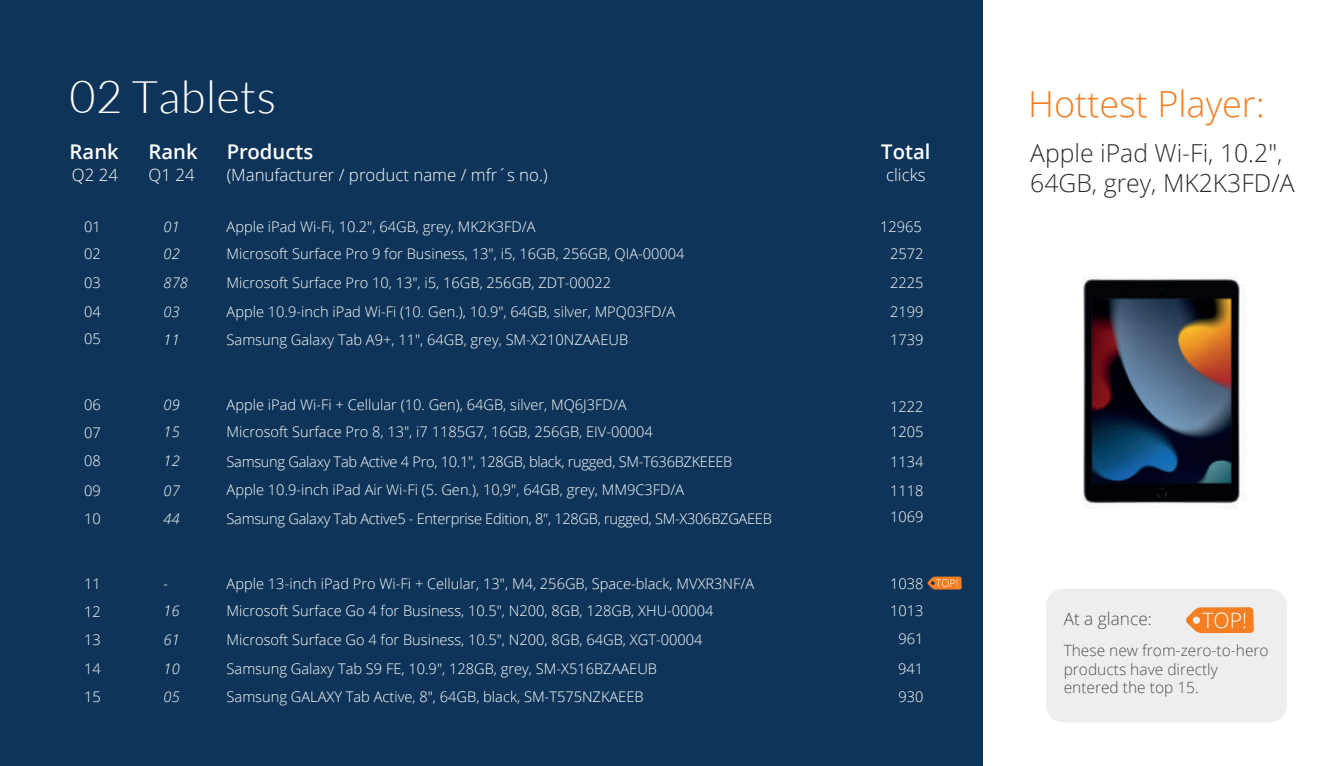
<style>
.page{position:relative;width:1340px;height:766px;background:#fff}
.page>*{position:absolute;margin:0;border:0;box-sizing:border-box;transform-origin:0 0}
.t1{font:300 45px "Lato";letter-spacing:.01em;color:#fff}
.t2{font:300 36px "Open Sans";color:#f37e22}
.t3{font:300 24.75px/29.7px "Open Sans";color:#292d2f}
.t4{font:300 21.15px "Open Sans";color:#fff}
.t5{font:600 20.25px "Open Sans";color:#fff}
.t6{font:300 17.32px "Open Sans";color:#4d4f51}
.t7{font:300 16.88px "Open Sans";color:#fff}
.t8{font:300 15.53px/18.7px "Open Sans";color:#4d4f51}
.t9{font:300 14.62px/28.3px "Open Sans";color:#fff}
.t10{font:300 14.62px/28.3px "Open Sans";letter-spacing:-.02em;color:#fff}
.t11{font:italic 300 14.62px/28.3px "Open Sans";color:#fff}
.t12{font:300 10.58px "Open Sans";color:#fff}
</style>
<div class="page">
<div style="left:0;top:0;width:982px;height:765px;background:#0e3559"></div>
<img style="left:1083px;top:276px;width:164px;height:232px">
<div style="left:1046px;top:588px;width:240px;height:134px;background:#edeeed;border-radius:17px"></div>
<svg style="left:1186px;top:607px;width:67px;height:26px;background:#f38a38"></svg>
<svg style="left:927px;top:576px;width:34px;height:13px"></svg>
<h1 class="t1" style="left:70px;top:73px;width:208px">02 Tablets</h1>
<h3 class="t5" style="left:70px;top:138px;width:51px">Rank</h3>
<h3 class="t5" style="left:148px;top:138px;width:51px">Rank</h3>
<h3 class="t5" style="left:227px;top:138px;width:88px">Products</h3>
<h3 class="t5" style="left:881px;top:138px;width:51px">Total</h3>
<p class="t7" style="left:72px;top:163px;width:48px">Q2 24</p>
<p class="t7" style="left:148px;top:163px;width:48px">Q1 24</p>
<p class="t7" style="left:227px;top:163px;width:322px">(Manufacturer / product name / mfr´s no.)</p>
<p class="t7" style="left:886px;top:163px;width:41px">clicks</p>
<p class="t9" style="left:84px;top:212px;width:18px">01</p>
<p class="t9" style="left:227px;top:212px;width:310px">Apple iPad Wi-Fi, 10.2", 64GB, grey, MK2K3FD/A</p>
<p class="t11" style="left:164px;top:212px;width:26px">01<br>02<br>878<br>03<br>11</p>
<p class="t9" style="left:84px;top:239px;width:18px">02</p>
<p class="t9" style="left:227px;top:239px;width:459px">Microsoft Surface Pro 9 for Business, 13", i5, 16GB, 256GB, QIA-00004<br>Microsoft Surface Pro 10, 13", i5, 16GB, 256GB, ZDT-00022<br>Apple 10.9-inch iPad Wi-Fi (10. Gen.), 10.9", 64GB, silver, MPQ03FD/A Samsung Galaxy Tab A9+, 11", 64GB, grey, SM-X210NZAAEUB</p>
<p class="t9" style="left:84px;top:268px;width:18px">03</p>
<p class="t9" style="left:84px;top:297px;width:18px">04</p>
<p class="t9" style="left:84px;top:323px;width:18px">05</p>
<p class="t9" style="left:84px;top:390px;width:18px;text-align:justify">06<br>07<br>08<br>09</p>
<p class="t9" style="left:84px;top:503px;width:18px">10</p>
<p class="t9" style="left:84px;top:569px;width:18px;text-align:justify">11<br>12<br>13<br>14<br>15</p>
<p class="t11" style="left:164px;top:391px;width:18px;line-height:26.8px">09<br>15</p>
<p class="t11" style="left:164px;top:445px;width:18px;line-height:29.5px">12<br>07</p>
<p class="t11" style="left:164px;top:503px;width:18px">44</p>
<p class="t11" style="left:163px;top:568px;width:18px">-<br>16<br>61<br>10<br>05</p>
<p class="t9" style="left:227px;top:391px;width:428px;line-height:26.6px">Apple iPad Wi-Fi + Cellular (10. Gen), 64GB, silver, MQ6J3FD/A<br>Microsoft Surface Pro 8, 13", i7 1185G7, 16GB, 256GB, EIV-00004</p>
<p class="t10" style="left:227px;top:447px;width:546px">Samsung Galaxy Tab Active 4 Pro, 10.1", 128GB, black, rugged, SM-T636BZKEEEB<br>Apple 10.9-inch iPad Air Wi-Fi (5. Gen.), 10,9", 64GB, grey, MM9C3FD/A<br>Samsung Galaxy Tab Active5 - Enterprise Edition, 8", 128GB, rugged, SM-X306BZGAEEB</p>
<p class="t9" style="left:227px;top:569px;width:529px">Apple 13-inch iPad Pro Wi-Fi + Cellular, 13", M4, 256GB, Space-black, MVXR3NF/A Microsoft Surface Go 4 for Business, 10.5", N200, 8GB, 128GB, XHU-00004<br>Microsoft Surface Go 4 for Business, 10.5", N200, 8GB, 64GB, XGT-00004<br>Samsung Galaxy Tab S9 FE, 10.9", 128GB, grey, SM-X516BZAAEUB<br>Samsung GALAXY Tab Active, 8", 64GB, black, SM-T575NZKAEEB</p>
<p class="t9" style="left:890px;top:212px;width:35px;text-align:justify;text-indent:-10px">12965<br>2572<br>2225<br>2199<br>1739</p>
<p class="t9" style="left:890px;top:393px;width:35px;line-height:25px">1222<br>1205</p>
<p class="t9" style="left:890px;top:446px;width:35px;line-height:29px">1134<br>1118</p>
<p class="t9" style="left:890px;top:502px;width:35px">1069</p>
<p class="t9" style="left:890px;top:569px;width:35px;text-align:center">1038<br>1013<br>961<br>941<br>930</p>
<p class="t12" style="left:935px;top:575px;width:24px">TOP!</p>
<h2 class="t2" style="left:1028px;top:79px;width:238px">Hottest Player:</h2>
<h3 class="t3" style="left:1030px;top:138px;width:266px">Apple iPad Wi-Fi, 10.2",<br>64GB, grey, MK2K3FD/A</h3>
<p class="t6" style="left:1063px;top:607px;width:90px">At a glance:</p>
<p class="t8" style="left:1063px;top:640px;width:206px">These new from-zero-to-hero products have directly entered the top 15.</p>
<h3 class="t4" style="left:1202px;top:605px;width:46px">TOP!</h3>
</div>
